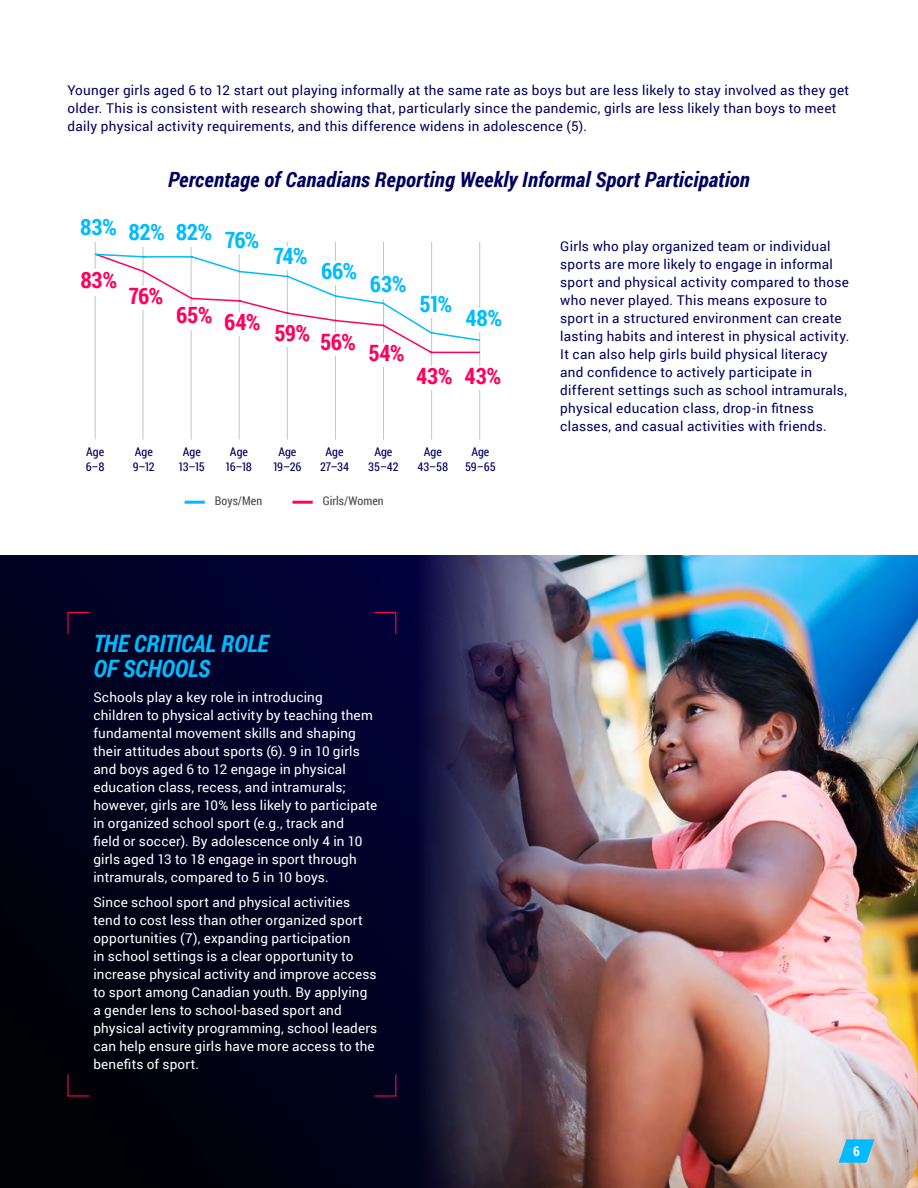
<style>
.page{position:relative;width:918px;height:1188px;background:#fff}
.page>*{position:absolute;margin:0;border:0;box-sizing:border-box;transform-origin:0 0}
.t1{font:italic 700 24px/25.5px "Roboto Condensed";color:#0bf}
.t2{font:700 22.5px "Roboto Condensed";letter-spacing:-.01em;color:#ff005c}
.t3{font:700 22.5px "Roboto Condensed";letter-spacing:-.015em;color:#0bf}
.t4{font:italic 700 21px "Roboto Condensed";letter-spacing:.01em;color:#01015e}
.t5{font:13.5px/18px "Roboto";letter-spacing:.01em;color:#fff}
.t6{font:13.5px/18px "Roboto";letter-spacing:.02em;color:#01015e}
.t7{font:700 13.5px "Roboto Condensed";color:#fff}
.t8{font:12px/15px "Roboto Condensed";color:#01015e;text-align:center}
.t9{font:12px "Roboto Condensed";color:#4d4d4f}
</style>
<div class="page">
<svg style="left:0;top:555px;width:417px;height:633px;background:#00011c"></svg>
<img style="left:417px;top:555px;width:501px;height:633px">
<hr style="left:95px;top:242px;width:1px;height:198px;background:#a7a9ac">
<hr style="left:479px;top:242px;width:1px;height:198px;background:#a7a9ac">
<hr style="left:431px;top:242px;width:1px;height:198px;background:#a7a9ac">
<hr style="left:383px;top:242px;width:1px;height:198px;background:#a7a9ac">
<hr style="left:335px;top:242px;width:1px;height:198px;background:#a7a9ac">
<hr style="left:287px;top:242px;width:1px;height:198px;background:#a7a9ac">
<hr style="left:239px;top:242px;width:1px;height:198px;background:#a7a9ac">
<hr style="left:191px;top:242px;width:1px;height:198px;background:#a7a9ac">
<hr style="left:143px;top:242px;width:1px;height:198px;background:#a7a9ac">
<div style="left:218px;top:230px;width:42px;height:24px;background:#fff"></div>
<div style="left:265px;top:246px;width:45px;height:24px;background:#fff"></div>
<div style="left:311px;top:333px;width:47px;height:23px;background:#fff"></div>
<div style="left:360px;top:343px;width:47px;height:24px;background:#fff"></div>
<div style="left:408px;top:366px;width:47px;height:24px;background:#fff"></div>
<div style="left:456px;top:366px;width:47px;height:24px;background:#fff"></div>
<hr style="left:185px;top:501px;width:20px;height:3px;background:#0bf">
<hr style="left:292px;top:501px;width:21px;height:3px;background:#ff005c">
<div style="left:121px;top:223px;width:44px;height:23px;background:#fff"></div>
<div style="left:169px;top:223px;width:44px;height:23px;background:#fff"></div>
<svg style="left:67px;top:611px;width:23px;height:24px"></svg>
<svg style="left:67px;top:1073px;width:23px;height:24px"></svg>
<svg style="left:373px;top:611px;width:24px;height:24px"></svg>
<svg style="left:373px;top:1073px;width:24px;height:24px"></svg>
<svg style="left:839px;top:1139px;width:35px;height:24px"></svg>
<svg style="left:94px;top:252px;width:387px;height:102px"></svg>
<p class="t6" style="left:68px;top:81px;width:783px">Younger girls aged 6 to 12 start out playing informally at the same rate as boys but are less likely to stay involved as they get older. This is consistent with research showing that, particularly since the pandemic, girls are less likely than boys to meet daily physical activity requirements, and this difference widens in adolescence (5).</p>
<h2 class="t3" style="left:80px;top:212px;width:38px">83%</h2>
<h2 class="t2" style="left:80px;top:264px;width:38px">83%</h2>
<h3 class="t4" style="left:168px;top:165px;width:583px">Percentage of Canadians Reporting Weekly Informal Sport Participation</h3>
<h2 class="t3" style="left:128px;top:217px;width:86px">82% 82%</h2>
<h2 class="t3" style="left:225px;top:224px;width:36px">76%</h2>
<h2 class="t2" style="left:129px;top:280px;width:36px">76%</h2>
<h2 class="t2" style="left:176px;top:303px;width:86px">65% 64%</h2>
<h2 class="t3" style="left:274px;top:240px;width:35px">74%</h2>
<h2 class="t3" style="left:321px;top:255px;width:38px">66%</h2>
<h2 class="t2" style="left:274px;top:317px;width:38px">59%</h2>
<h2 class="t2" style="left:320px;top:326px;width:37px">56%</h2>
<h2 class="t3" style="left:370px;top:269px;width:38px">63%</h2>
<h2 class="t2" style="left:368px;top:337px;width:38px">54%</h2>
<h2 class="t3" style="left:420px;top:288px;width:34px">51%</h2>
<h2 class="t3" style="left:465px;top:302px;width:38px">48%</h2>
<h2 class="t2" style="left:416px;top:360px;width:87px">43% 43%</h2>
<p class="t6" style="left:560px;top:237px;width:291px">Girls who play organized team or individual sports are more likely to engage in informal sport and physical activity compared to those who never played. This means exposure to sport in a structured environment can create lasting habits and interest in physical activity.<br>It can also help girls build physical literacy and confidence to actively participate in different settings such as school intramurals, physical education class, drop-in fitness classes, and casual activities with friends.</p>
<p class="t8" style="left:86px;top:444px;width:20px;text-align:left">Age<br>6–8</p>
<p class="t8" style="left:133px;top:444px;width:24px;text-align:left">Age<br>9–12</p>
<p class="t8" style="left:179px;top:444px;width:27px">Age<br>13–15</p>
<p class="t8" style="left:226px;top:444px;width:28px">Age<br>16–18</p>
<p class="t8" style="left:273px;top:444px;width:30px">Age<br>19–26</p>
<p class="t8" style="left:320px;top:444px;width:31px">Age<br>27–34</p>
<p class="t8" style="left:368px;top:444px;width:32px">Age<br>35–42</p>
<p class="t8" style="left:417px;top:444px;width:32px">Age<br>43–58</p>
<p class="t8" style="left:465px;top:444px;width:32px">Age<br>59–65</p>
<p class="t9" style="left:215px;top:493px;width:49px">Boys/Men</p>
<p class="t9" style="left:323px;top:493px;width:62px">Girls/Women</p>
<h1 class="t1" style="left:93px;top:630px;width:177px">THE CRITICAL ROLE<br>OF SCHOOLS</h1>
<p class="t5" style="left:93px;top:688px;width:285px">Schools play a key role in introducing<br>children to physical activity by teaching them fundamental movement skills and shaping their attitudes about sports (6). 9 in 10 girls and boys aged 6 to 12 engage in physical education class, recess, and intramurals; however, girls are 10% less likely to participate in organized school sport (e.g., track and<br>field or soccer). By adolescence only 4 in 10 girls aged 13 to 18 engage in sport through intramurals, compared to 5 in 10 boys.</p>
<p class="t5" style="left:93px;top:893px;width:286px">Since school sport and physical activities tend to cost less than other organized sport opportunities (7), expanding participation<br>in school settings is a clear opportunity to increase physical activity and improve access to sport among Canadian youth. By applying a gender lens to school-based sport and physical activity programming, school leaders can help ensure girls have more access to the benefits of sport.</p>
<p class="t7" style="left:853px;top:1142px;width:8px">6</p>
</div>
